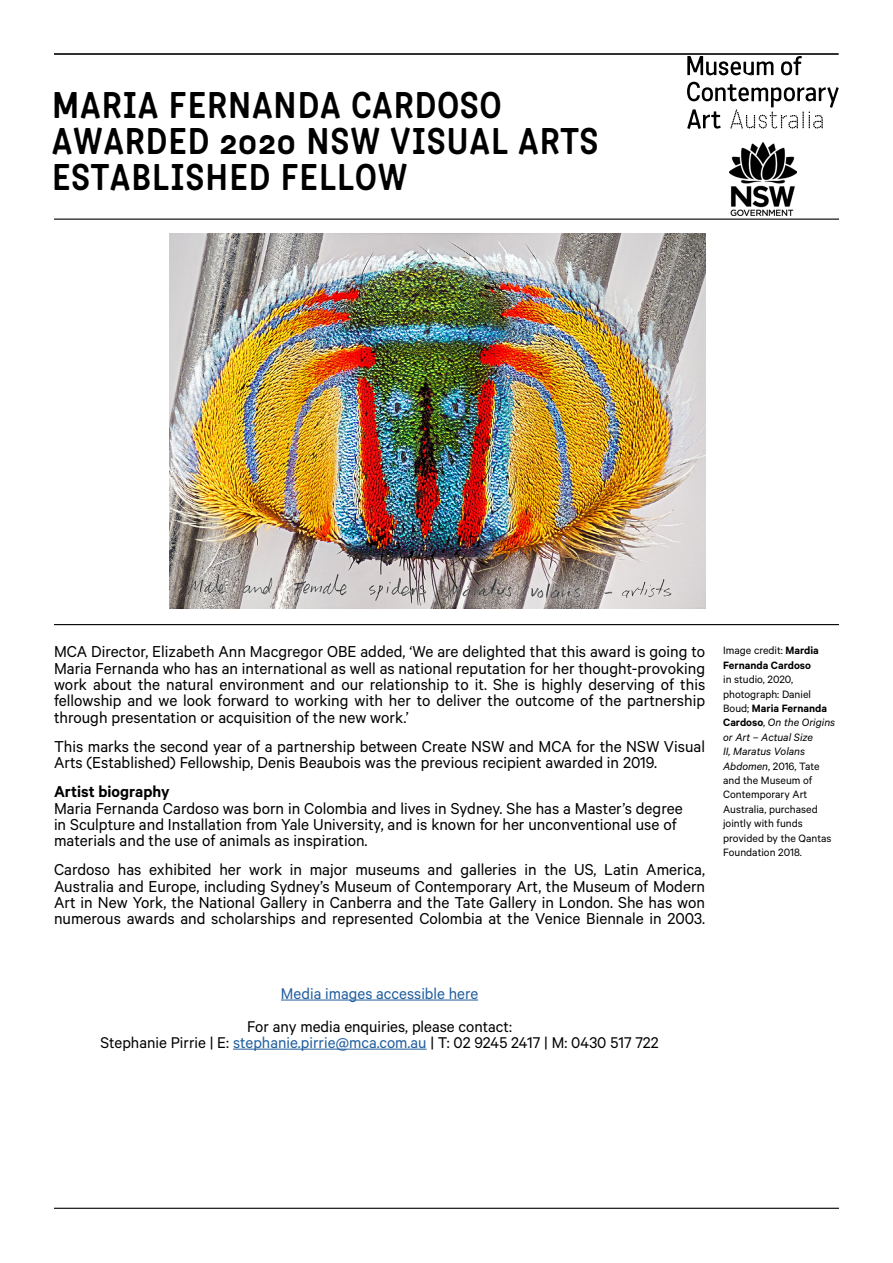
<style>
.page{position:relative;width:893px;height:1263px;background:#fff}
.page>*{position:absolute;margin:0;border:0;box-sizing:border-box;transform-origin:0 0}
.t1{font:700 36px/36px "Katarine Std";letter-spacing:.035em;color:#000}
.t2{font:17.85px/16.4px "Calibre";color:#000;text-align:justify}
.t3{font:600 17.85px "Calibre";color:#000}
.t4{font:17.55px/16.4px "Calibre";color:#000;text-align:center}
.t5{font:17.55px "Calibre";color:#215e9e}
.t6{font:12px/14.4px "Calibre";color:#000}
.t7{font:600 12px/14.4px "Calibre";color:#000}
.s1{font-weight:400}
.s2{font-weight:600}
.s3{font-style:italic}
.s4{color:#215e9e}
</style>
<div class="page">
<hr style="left:54px;top:1208px;width:785px;height:1px;background:#000">
<hr style="left:54px;top:53px;width:785px;height:2px;background:#000">
<hr style="left:54px;top:624px;width:785px;height:1px;background:#000">
<hr style="left:281px;top:1000px;width:197px;height:1px;background:#215e9e">
<hr style="left:233px;top:1049px;width:194px;height:1px;background:#215e9e">
<hr style="left:54px;top:219px;width:785px;height:1px;background:#000">
<svg style="left:687px;top:56px;width:152px;height:73px"></svg>
<img style="left:729px;top:143px;width:67px;height:72px">
<img style="left:170px;top:234px;width:535px;height:374px">
<h1 class="t1" style="left:52px;top:87px;width:548px">MARIA FERNANDA CARDOSO<br>AWARDED 2020 NSW VISUAL ARTS<br>ESTABLISHED FELLOW</h1>
<p class="t2" style="left:54px;top:643px;width:653px">MCA Director, Elizabeth Ann Macgregor OBE added, ‘We are delighted that this award is going to Maria Fernanda who has an international as well as national reputation for her thought-provoking work about the natural environment and our relationship to it. She is highly deserving of this fellowship and we look forward to working with her to deliver the outcome of the partnership through presentation or acquisition of the new work.’</p>
<p class="t2" style="left:54px;top:737px;width:653px">This marks the second year of a partnership between Create NSW and MCA for the NSW Visual<br>Arts (Established) Fellowship, Denis Beaubois was the previous recipient awarded in 2019.</p>
<p class="t3" style="left:54px;top:781px;width:117px">Artist biography</p>
<p class="t2" style="left:54px;top:799px;width:630px;text-align:left">Maria Fernanda Cardoso was born in Colombia and lives in Sydney. She has a Master’s degree in Sculpture and Installation from Yale University, and is known for her unconventional use of materials and the use of animals as inspiration.</p>
<p class="t2" style="left:54px;top:861px;width:653px">Cardoso has exhibited her work in major museums and galleries in the US, Latin America, Australia and Europe, including Sydney’s Museum of Contemporary Art, the Museum of Modern Art in New York, the National Gallery in Canberra and the Tate Gallery in London. She has won numerous awards and scholarships and represented Colombia at the Venice Biennale in 2003.</p>
<p class="t7" style="left:723px;top:643px;width:97px"><span class="s1">Image credit:</span> Mardia<br>Fernanda Cardoso</p>
<p class="t6" style="left:723px;top:672px;width:114px">in studio, 2020, photograph: Daniel<br>Boud; <span class="s2">Maria Fernanda<br>Cardoso</span>, <span class="s3">On the Origins or Art – Actual Size<br>II, Maratus Volans<br>Abdomen</span>, 2016, Tate and the Museum of<br>Contemporary Art<br>Australia, purchased jointly with funds provided by the Qantas<br>Foundation 2018.</p>
<p class="t5" style="left:281px;top:983px;width:199px">Media images accessible here</p>
<p class="t4" style="left:100px;top:1017px;width:560px">For any media enquiries, please contact:<br>Stephanie Pirrie | E: <span class="s4">stephanie.pirrie@mca.com.au</span> | T: 02 9245 2417 | M: 0430 517 722</p>
</div>
